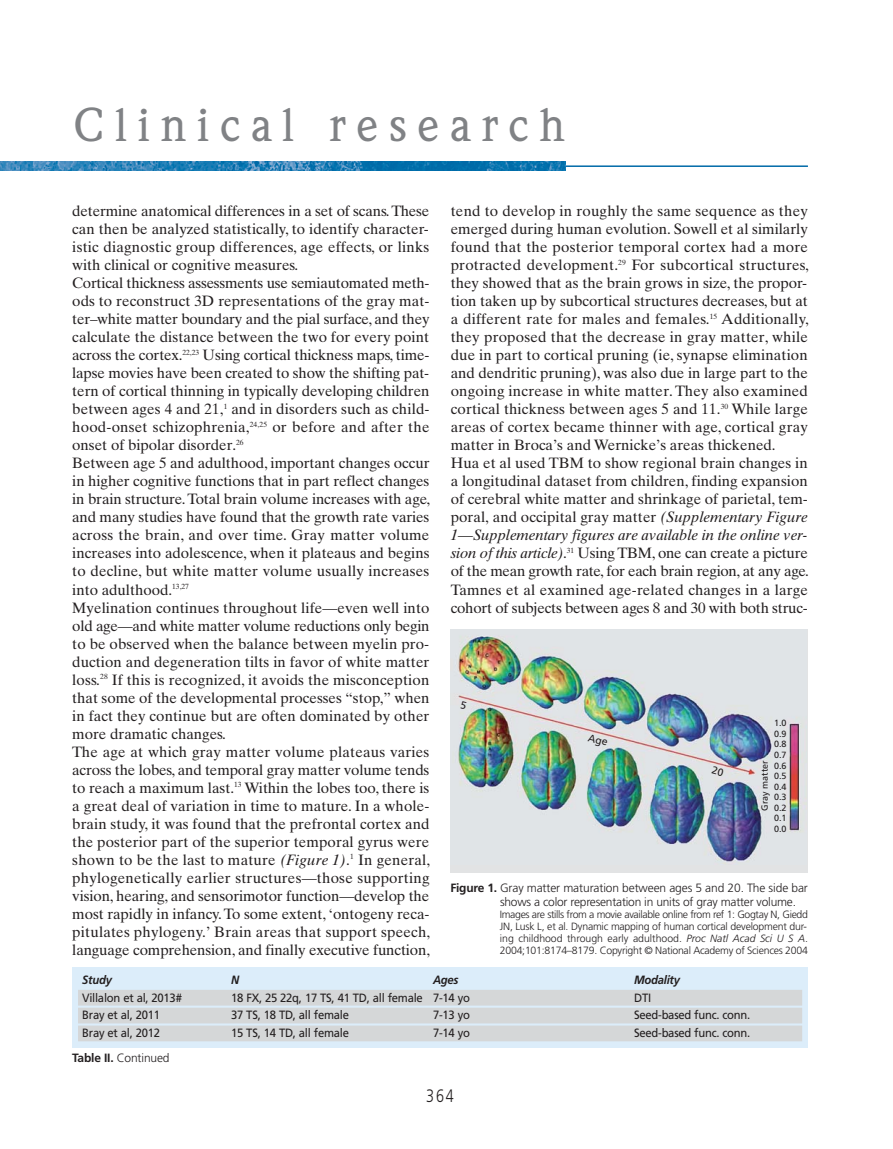
<style>
.page{position:relative;width:893px;height:1149px;background:#fff}
.page>*{position:absolute;margin:0;border:0;box-sizing:border-box;transform-origin:0 0}
.t1{font:500 46.5px "Weidemann";letter-spacing:.22em;color:#808285}
.t2{font:300 18px "Frutiger";color:#231f20;scale:.8 1}
.t3{font:15px/18px "Times Ten";letter-spacing:.005em;color:#231f20}
.t4{font:12px "Frutiger";letter-spacing:-.025em;color:#231f20;scale:.94 1}
.t5{font:300 12px/14.2px "Frutiger";letter-spacing:-.01em;color:#231f20}
.t6{font:italic 700 12px "Frutiger";letter-spacing:-.025em;color:#231f20;scale:.94 1}
.t7{font:300 10.5px/12px "Frutiger";letter-spacing:-.02em;color:#231f20;text-align:justify}
.t8{font:9px "Frutiger";color:#231f20}
.s1{font-style:italic}
.s2{font-weight:700}
</style>
<div class="page">
<hr style="left:393px;top:165px;width:415px;height:2px;background:#006aa8">
<img style="left:0;top:161px;width:565px;height:10px">
<div style="left:72px;top:967px;width:736px;height:80px;background:#dcedfa"></div>
<div style="left:78px;top:989px;width:724px;height:16px;background:#d5d7d8"></div>
<div style="left:78px;top:1007px;width:724px;height:16px;background:#d5d7d8"></div>
<div style="left:78px;top:1025px;width:724px;height:15px;background:#d5d7d8"></div>
<div style="left:450px;top:629px;width:358px;height:242px;background:#e2e3e4"></div>
<img style="left:458px;top:635px;width:343px;height:227px">
<svg style="left:588px;top:733px;width:20px;height:13px"></svg>
<svg style="left:461px;top:700px;width:6px;height:9px"></svg>
<svg style="left:711px;top:765px;width:13px;height:10px"></svg>
<h1 class="t1" style="left:74px;top:108px;width:493px">Clinical research</h1>
<p class="t3" style="left:72px;top:203px;width:360px">determine anatomical differences in a set of scans. These can then be analyzed statistically, to identify character&shy;istic diagnostic group differences, age effects, or links with clinical or cognitive measures.<br>Cortical thickness assessments use semiautomated meth&shy;ods to reconstruct 3D representations of the gray mat&shy;ter–white matter boundary and the pial surface, and they calculate the distance between the two for every point across the cortex.<sup>22,23</sup> Using cortical thickness maps, time&shy;lapse movies have been created to show the shifting pat&shy;tern of cortical thinning in typically developing children between ages 4 and 21,<sup>1</sup> and in disorders such as child&shy;hood-onset schizophrenia,<sup>24,25</sup> or before and after the onset of bipolar disorder.<sup>26<br></sup>Between age 5 and adulthood, important changes occur in higher cognitive functions that in part reflect changes in brain structure. Total brain volume increases with age, and many studies have found that the growth rate varies across the brain, and over time. Gray matter volume increases into adolescence, when it plateaus and begins to decline, but white matter volume usually increases into adulthood.<sup>13,27<br></sup>Myelination continues throughout life—even well into old age—and white matter volume reductions only begin to be observed when the balance between myelin pro&shy;duction and degeneration tilts in favor of white matter loss.<sup>28</sup> If this is recognized, it avoids the misconception that some of the developmental processes “stop,” when in fact they continue but are often dominated by other more dramatic changes.<br>The age at which gray matter volume plateaus varies across the lobes, and temporal gray matter volume tends to reach a maximum last.<sup>13</sup> Within the lobes too, there is a great deal of variation in time to mature. In a whole&shy;brain study, it was found that the prefrontal cortex and the posterior part of the superior temporal gyrus were shown to be the last to mature <span class="s1">(Figure 1)</span>.<sup>1</sup> In general, phylogenetically earlier structures—those supporting vision, hearing, and sensorimotor function—develop the most rapidly in infancy. To some extent, ‘ontogeny reca&shy;pitulates phylogeny.’ Brain areas that support speech, language comprehension, and finally executive function,</p>
<p class="t3" style="left:451px;top:203px;width:360px">tend to develop in roughly the same sequence as they emerged during human evolution. Sowell et al similarly found that the posterior temporal cortex had a more protracted development.<sup>29</sup> For subcortical structures, they showed that as the brain grows in size, the propor&shy;tion taken up by subcortical structures decreases, but at a different rate for males and females.<sup>15</sup> Additionally, they proposed that the decrease in gray matter, while due in part to cortical pruning (ie, synapse elimination and dendritic pruning), was also due in large part to the ongoing increase in white matter. They also examined cortical thickness between ages 5 and 11.<sup>30</sup> While large areas of cortex became thinner with age, cortical gray matter in Broca’s and Wernicke’s areas thickened.<br>Hua et al used TBM to show regional brain changes in a longitudinal dataset from children, finding expansion of cerebral white matter and shrinkage of parietal, tem&shy;poral, and occipital gray matter <span class="s1">(Supplementary Figure 1—Supplementary figures are available in the online ver&shy;sion of this article)</span>.<sup>31</sup> Using TBM, one can create a picture of the mean growth rate, for each brain region, at any age.<br>Tamnes et al examined age-related changes in a large cohort of subjects between ages 8 and 30 with both struc-</p>
<p class="t8" style="left:774px;top:719px;width:14px">1.0</p>
<p class="t8" style="left:774px;top:729px;width:14px">0.9</p>
<p class="t8" style="left:774px;top:740px;width:14px">0.8</p>
<p class="t8" style="left:774px;top:751px;width:14px">0.7</p>
<p class="t8" style="left:761px;top:810px;width:52px;rotate:-90deg">Gray matter</p>
<p class="t8" style="left:774px;top:761px;width:14px">0.6</p>
<p class="t8" style="left:774px;top:772px;width:14px">0.5</p>
<p class="t8" style="left:774px;top:814px;width:14px">0.1</p>
<p class="t8" style="left:774px;top:782px;width:14px">0.4</p>
<p class="t8" style="left:774px;top:793px;width:14px">0.3</p>
<p class="t8" style="left:774px;top:803px;width:14px">0.2</p>
<p class="t8" style="left:774px;top:825px;width:14px">0.0</p>
<p class="t5" style="left:500px;top:881px;width:309px;text-indent:-50px"><span class="s2">Figure 1.</span> Gray matter maturation between ages 5 and 20. The side bar shows a color representation in units of gray matter volume.</p>
<p class="t7" style="left:500px;top:908px;width:310px">Images are stills from a movie available online from ref 1: Gogtay N, Giedd JN, Lusk L, et al. Dynamic mapping of human cortical development dur&shy;ing childhood through early adulthood. <span class="s1">Proc Natl Acad Sci U S A</span>.<br>2004;101:8174–8179. Copyright © National Academy of Sciences 2004</p>
<p class="t6" style="left:82px;top:974px;width:33px">Study</p>
<p class="t6" style="left:231px;top:974px;width:10px">N</p>
<p class="t6" style="left:433px;top:974px;width:29px">Ages</p>
<p class="t6" style="left:634px;top:974px;width:50px">Modality</p>
<p class="t4" style="left:82px;top:992px;width:108px">Villalon et al, 2013#</p>
<p class="t4" style="left:231px;top:992px;width:256px">18 FX, 25 22q, 17 TS, 41 TD, all female 7-14 yo</p>
<p class="t4" style="left:634px;top:992px;width:20px">DTI</p>
<p class="t4" style="left:82px;top:1010px;width:84px">Bray et al, 2011</p>
<p class="t4" style="left:231px;top:1010px;width:127px">37 TS, 18 TD, all female</p>
<p class="t4" style="left:433px;top:1010px;width:41px">7-13 yo</p>
<p class="t4" style="left:634px;top:1010px;width:125px">Seed-based func. conn.</p>
<p class="t4" style="left:82px;top:1027px;width:84px">Bray et al, 2012</p>
<p class="t4" style="left:231px;top:1027px;width:127px">15 TS, 14 TD, all female</p>
<p class="t4" style="left:433px;top:1027px;width:41px">7-14 yo</p>
<p class="t4" style="left:634px;top:1027px;width:125px">Seed-based func. conn.</p>
<p class="t5" style="left:72px;top:1051px;width:99px"><span class="s2">Table II.</span> Continued</p>
<p class="t2" style="left:426px;top:1088px;width:36px">364</p>
</div>
